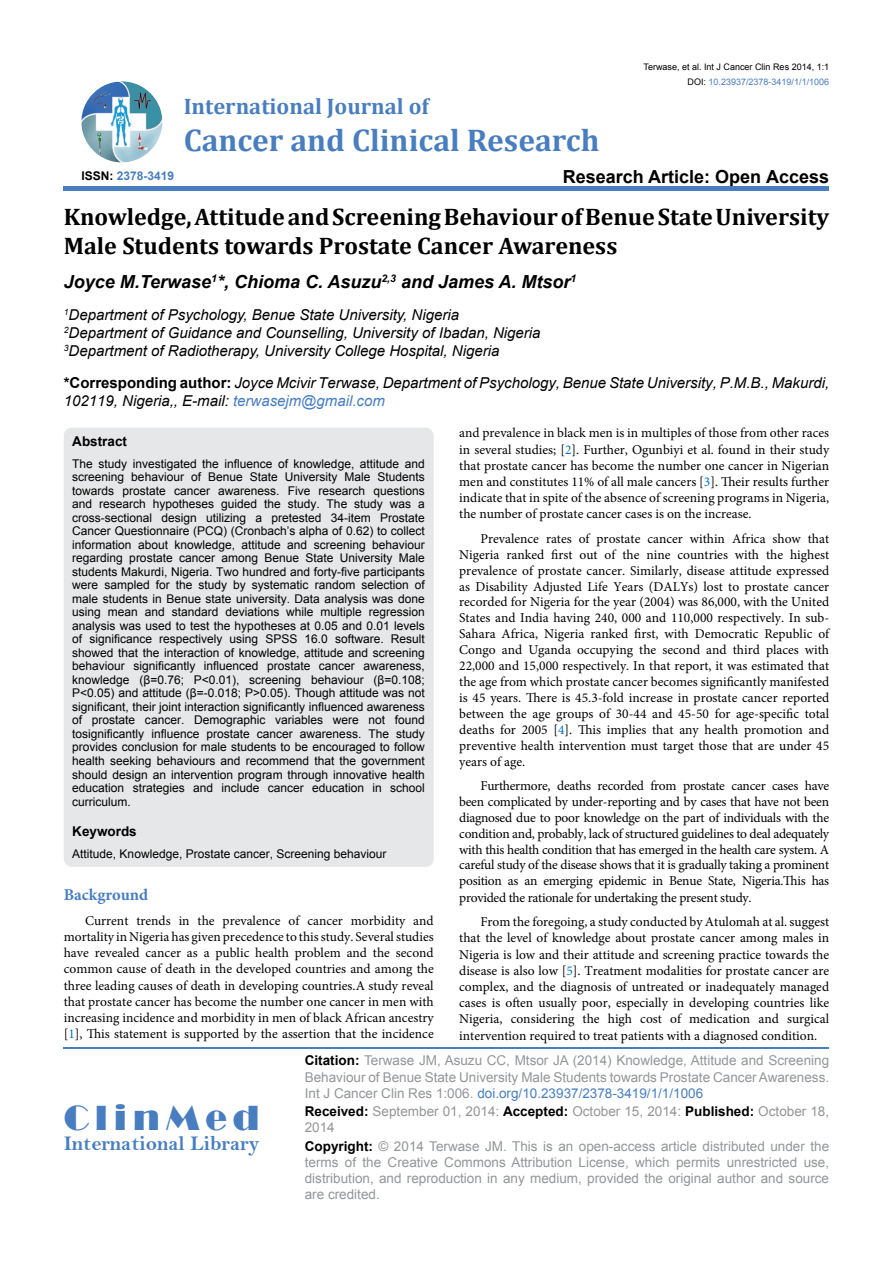
<style>
.page{position:relative;width:893px;height:1263px;background:#fff}
.page>*{position:absolute;margin:0;border:0;box-sizing:border-box;transform-origin:0 0}
.t1{font:36px "Broadway";letter-spacing:.16em;color:#487ec0}
.t2{font:700 31.5px "Cambria";color:#487ec0}
.t3{font:700 24px/28.8px "Cambria";color:#000}
.t4{font:700 22.5px "Cambria";color:#487ec0}
.t5{font:21px "Bell MT Bold";color:#487ec0}
.t6{font:italic 700 18px "Arial";color:#000}
.t7{font:700 18px "Arial";color:#000}
.t8{font:700 16.5px "Minion Pro";color:#487ec0}
.t9{font:italic 15px/18px "Arial";color:#000}
.t10{font:13.5px/15.9px "Minion Pro";color:#000;text-align:justify}
.t11{font:13.5px/16.2px "Arial";color:#939598;text-align:justify}
.t12{font:700 13.5px "Arial";color:#000}
.t13{font:12px/13.5px "Arial";color:#000;text-align:justify}
.t14{font:700 12px "Arial";color:#487ec0}
.t15{font:9px "Arial";color:#000}
.t16{font:9px "Arial";color:#487ec0}
.s1{color:#000}
.s2{font-weight:700;font-style:normal}
.s3{color:#487ec0}
.s4{color:#0072bc}
.s5{font-weight:700;color:#000}
</style>
<div class="page">
<img style="left:81px;top:81px;width:81px;height:81px;border-radius:41px">
<div style="left:64px;top:186px;width:765px;height:5px;background:#487ec0"></div>
<hr style="left:64px;top:1048px;width:765px;height:1px;background:#487ec0">
<div style="left:64px;top:428px;width:370px;height:439px;background:#e6e7e8;border-radius:9px"></div>
<p class="t15" style="left:644px;top:61px;width:187px">Terwase, et al. Int J Cancer Clin Res 2014, 1:1</p>
<p class="t14" style="left:81px;top:167px;width:94px"><span class="s1">ISSN:</span> 2378-3419</p>
<p class="t16" style="left:688px;top:76px;width:143px"><span class="s1">DOI:</span> 10.23937/2378-3419/1/1/1006</p>
<h3 class="t4" style="left:184px;top:90px;width:247px">International Journal of</h3>
<h2 class="t2" style="left:184px;top:118px;width:417px">Cancer and Clinical Research</h2>
<h3 class="t7" style="left:563px;top:164px;width:268px">Research Article: Open Access</h3>
<h3 class="t3" style="left:64px;top:201px;width:767px">Knowledge, Attitude and Screening Behaviour of Benue State University<br>Male Students towards Prostate Cancer Awareness</h3>
<h3 class="t6" style="left:64px;top:270px;width:514px">Joyce M.Terwase<sup>1</sup>*, Chioma C. Asuzu<sup>2,3</sup> and James A. Mtsor<sup>1</sup></h3>
<p class="t9" style="left:64px;top:306px;width:478px"><sup>1</sup>Department of Psychology, Benue State University, Nigeria<br><sup>2</sup>Department of Guidance and Counselling, University of Ibadan, Nigeria<br><sup>3</sup>Department of Radiotherapy, University College Hospital, Nigeria</p>
<p class="t9" style="left:64px;top:374px;width:767px"><span class="s2">*Corresponding author:</span> Joyce Mcivir Terwase, Department of Psychology, Benue State University, P.M.B., Makurdi,<br>102119, Nigeria,, E-mail: <span class="s3">terwasejm@gmail.com</span></p>
<p class="t10" style="left:459px;top:425px;width:371px">and prevalence in black men is in multiples of those from other races in several studies; [<span class="s4">2</span>]. Further, Ogunbiyi et al. found in their study that prostate cancer has become the number one cancer in Nigerian men and constitutes 11% of all male cancers [<span class="s4">3</span>]. Their results further indicate that in spite of the absence of screening programs in Nigeria, the number of prostate cancer cases is on the increase.</p>
<p class="t10" style="left:459px;top:531px;width:371px;text-indent:21px">Prevalence rates of prostate cancer within Africa show that Nigeria ranked first out of the nine countries with the highest prevalence of prostate cancer. Similarly, disease attitude expressed as Disability Adjusted Life Years (DALYs) lost to prostate cancer recorded for Nigeria for the year (2004) was 86,000, with the United States and India having 240, 000 and 110,000 respectively. In sub-Sahara Africa, Nigeria ranked first, with Democratic Republic of Congo and Uganda occupying the second and third places with 22,000 and 15,000 respectively. In that report, it was estimated that the age from which prostate cancer becomes significantly manifested is 45 years. There is 45.3-fold increase in prostate cancer reported between the age groups of 30-44 and 45-50 for age-specific total deaths for 2005 [<span class="s4">4</span>]. This implies that any health promotion and preventive health intervention must target those that are under 45 years of age.</p>
<p class="t10" style="left:459px;top:778px;width:371px;text-indent:21px">Furthermore, deaths recorded from prostate cancer cases have been complicated by under-reporting and by cases that have not been diagnosed due to poor knowledge on the part of individuals with the condition and, probably, lack of structured guidelines to deal adequately with this health condition that has emerged in the health care system. A careful study of the disease shows that it is gradually taking a prominent position as an emerging epidemic in Benue State, Nigeria.This has provided the rationale for undertaking the present study.</p>
<p class="t10" style="left:459px;top:914px;width:371px;text-indent:21px">From the foregoing, a study conducted by Atulomah at al. suggest that the level of knowledge about prostate cancer among males in Nigeria is low and their attitude and screening practice towards the disease is also low [<span class="s4">5</span>]. Treatment modalities for prostate cancer are complex, and the diagnosis of untreated or inadequately managed cases is often usually poor, especially in developing countries like Nigeria, considering the high cost of medication and surgical intervention required to treat patients with a diagnosed condition.</p>
<p class="t12" style="left:72px;top:432px;width:56px">Abstract</p>
<p class="t13" style="left:72px;top:457px;width:354px">The study investigated the influence of knowledge, attitude and screening behaviour of Benue State University Male Students towards prostate cancer awareness. Five research questions and research hypotheses guided the study. The study was a cross-sectional design utilizing a pretested 34-item Prostate Cancer Questionnaire (PCQ) (Cronbach’s alpha of 0.62) to collect information about knowledge, attitude and screening behaviour regarding prostate cancer among Benue State University Male students Makurdi, Nigeria. Two hundred and forty-five participants were sampled for the study by systematic random selection of male students in Benue state university. Data analysis was done using mean and standard deviations while multiple regression analysis was used to test the hypotheses at 0.05 and 0.01 levels of significance respectively using SPSS 16.0 software. Result showed that the interaction of knowledge, attitude and screening behaviour significantly influenced prostate cancer awareness, knowledge (β=0.76; P&lt;0.01), screening behaviour (β=0.108; P&lt;0.05) and attitude (β=-0.018; P&gt;0.05). Though attitude was not significant, their joint interaction significantly influenced awareness of prostate cancer. Demographic variables were not found tosignificantly influence prostate cancer awareness. The study provides conclusion for male students to be encouraged to follow health seeking behaviours and recommend that the government should design an intervention program through innovative health education strategies and include cancer education in school curriculum.</p>
<p class="t12" style="left:72px;top:822px;width:66px">Keywords</p>
<p class="t13" style="left:72px;top:847px;width:316px">Attitude, Knowledge, Prostate cancer, Screening behaviour</p>
<p class="t8" style="left:64px;top:883px;width:86px">Background</p>
<p class="t10" style="left:64px;top:912px;width:371px;text-indent:21px">Current trends in the prevalence of cancer morbidity and mortality in Nigeria has given precedence to this study. Several studies have revealed cancer as a public health problem and the second common cause of death in the developed countries and among the three leading causes of death in developing countries.A study reveal that prostate cancer has become the number one cancer in men with increasing incidence and morbidity in men of black African ancestry [<span class="s4">1</span>], This statement is supported by the assertion that the incidence</p>
<h1 class="t1" style="left:64px;top:1097px;width:197px">ClinMed</h1>
<h3 class="t5" style="left:64px;top:1130px;width:197px">International Library</h3>
<p class="t11" style="left:305px;top:1052px;width:526px"><span class="s5">Citation:</span> Terwase JM, Asuzu CC, Mtsor JA (2014) Knowledge, Attitude and Screening Behaviour of Benue State University Male Students towards Prostate Cancer Awareness.<br>Int J Cancer Clin Res 1:006. <span class="s3">doi.org/10.23937/2378-3419/1/1/1006</span></p>
<p class="t11" style="left:305px;top:1103px;width:526px"><span class="s5">Received:</span> September 01, 2014: <span class="s5">Accepted:</span> October 15, 2014: <span class="s5">Published:</span> October 18,<br>2014</p>
<p class="t11" style="left:305px;top:1138px;width:526px"><span class="s5">Copyright:</span> © 2014 Terwase JM. This is an open-access article distributed under the terms of the Creative Commons Attribution License, which permits unrestricted use, distribution, and reproduction in any medium, provided the original author and source are credited.</p>
</div>
